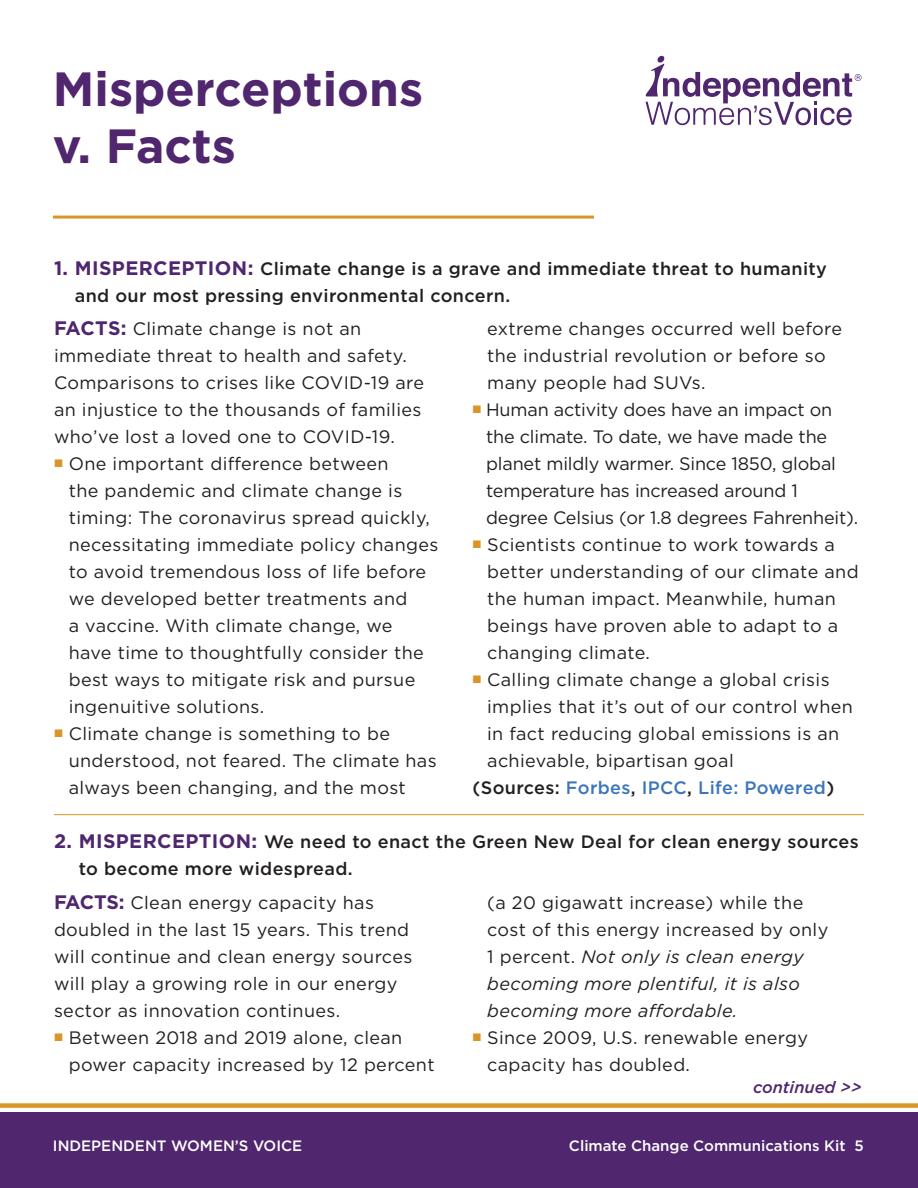
<style>
.page{position:relative;width:918px;height:1188px;background:#fff}
.page>*{position:absolute;margin:0;border:0;box-sizing:border-box;transform-origin:0 0}
.t1{font:700 48px "Gotham";color:#50266f}
.t2{font:18px/27px "Gotham";letter-spacing:.02em;color:#231f20}
.SPAN{font:500 18px/27px "Gotham";letter-spacing:.02em;color:#231f20}
.t3{font:18px/27px "Gotham";letter-spacing:-.01em;color:#231f20}
.t4{font:italic 18px/27px "Gotham";letter-spacing:.02em;color:#231f20}
.t5{font:500 18px "Gotham";letter-spacing:.02em;color:#3b76ba}
.t6{font:italic 500 16.5px "Gotham";color:#50266f}
.t7{font:500 15px "Gotham";color:#fff}
.s1{font-weight:700;font-size:19.5px;color:#50266f}
.s2{color:#231f20}
.s3{font-style:normal}
</style>
<div class="page">
<svg style="left:646px;top:56px;width:216px;height:69px"></svg>
<div style="left:0;top:1113px;width:918px;height:75px;background:#50266f"></div>
<div style="left:0;top:1103px;width:918px;height:5px;background:#d99628"></div>
<hr style="left:53px;top:216px;width:541px;height:3px;background:#d99628">
<hr style="left:54px;top:814px;width:810px;height:1px;background:#d99628">
<p class="t1" style="left:53px;top:61px;width:372px">Misperceptions</p>
<p class="t1" style="left:53px;top:118px;width:184px">v. Facts</p>
<p class="SPAN" style="left:75px;top:255px;width:754px;text-indent:-21px"><span class="s1">1. MISPERCEPTION:</span> Climate change is a grave and immediate threat to humanity and our most pressing environmental concern.</p>
<p class="t2" style="left:54px;top:315px;width:372px"><span class="s1">FACTS:</span> Climate change is not an immediate threat to health and safety.<br>Comparisons to crises like COVID-19 are an injustice to the thousands of families who’ve lost a loved one to COVID-19.</p>
<p class="t2" style="left:69px;top:450px;width:371px;text-indent:-15px"><sup>P</sup> One important difference between<br>the pandemic and climate change is timing: The coronavirus spread quickly, necessitating immediate policy changes to avoid tremendous loss of life before we developed better treatments and<br>a vaccine. With climate change, we have time to thoughtfully consider the best ways to mitigate risk and pursue ingenuitive solutions.</p>
<p class="t2" style="left:69px;top:720px;width:370px;text-indent:-15px"><sup>P</sup> Climate change is something to be understood, not feared. The climate has always been changing, and the most</p>
<p class="t2" style="left:487px;top:315px;width:356px">extreme changes occurred well before the industrial revolution or before so many people had SUVs.</p>
<p class="t3" style="left:486px;top:396px;width:374px;text-indent:-14px"><sup>P</sup> Human activity does have an impact on the climate. To date, we have made the planet mildly warmer. Since 1850, global temperature has increased around 1 degree Celsius (or 1.8 degrees Fahrenheit).</p>
<p class="t2" style="left:487px;top:531px;width:373px;text-indent:-15px"><sup>P</sup> Scientists continue to work towards a better understanding of our climate and the human impact. Meanwhile, human beings have proven able to adapt to a changing climate.</p>
<p class="t2" style="left:487px;top:666px;width:367px;text-indent:-15px"><sup>P</sup> Calling climate change a global crisis implies that it’s out of our control when in fact reducing global emissions is an achievable, bipartisan goal</p>
<p class="t5" style="left:472px;top:776px;width:363px"><span class="s2">(Sources:</span> Forbes<span class="s2">,</span> IPCC<span class="s2">,</span> Life: Powered<span class="s2">)</span></p>
<p class="SPAN" style="left:79px;top:828px;width:782px;text-indent:-25px"><span class="s1">2. MISPERCEPTION:</span> We need to enact the Green New Deal for clean energy sources to become more widespread.</p>
<p class="t2" style="left:54px;top:889px;width:360px"><span class="s1">FACTS:</span> Clean energy capacity has doubled in the last 15 years. This trend will continue and clean energy sources will play a growing role in our energy sector as innovation continues.</p>
<p class="t2" style="left:69px;top:1024px;width:367px;text-indent:-15px"><sup>P</sup> Between 2018 and 2019 alone, clean power capacity increased by 12 percent</p>
<p class="t4" style="left:487px;top:889px;width:343px"><span class="s3">(a 20 gigawatt increase) while the cost of this energy increased by only 1 percent.</span> Not only is clean energy becoming more plentiful, it is also becoming more affordable.</p>
<p class="t2" style="left:487px;top:1024px;width:322px;text-indent:-15px"><sup>P</sup> Since 2009, U.S. renewable energy capacity has doubled.</p>
<p class="t6" style="left:753px;top:1077px;width:110px">continued &gt;&gt;</p>
<p class="t7" style="left:53px;top:1136px;width:251px">INDEPENDENT WOMEN’S VOICE</p>
<p class="t7" style="left:569px;top:1136px;width:297px">Climate Change Communications Kit 5</p>
</div>
